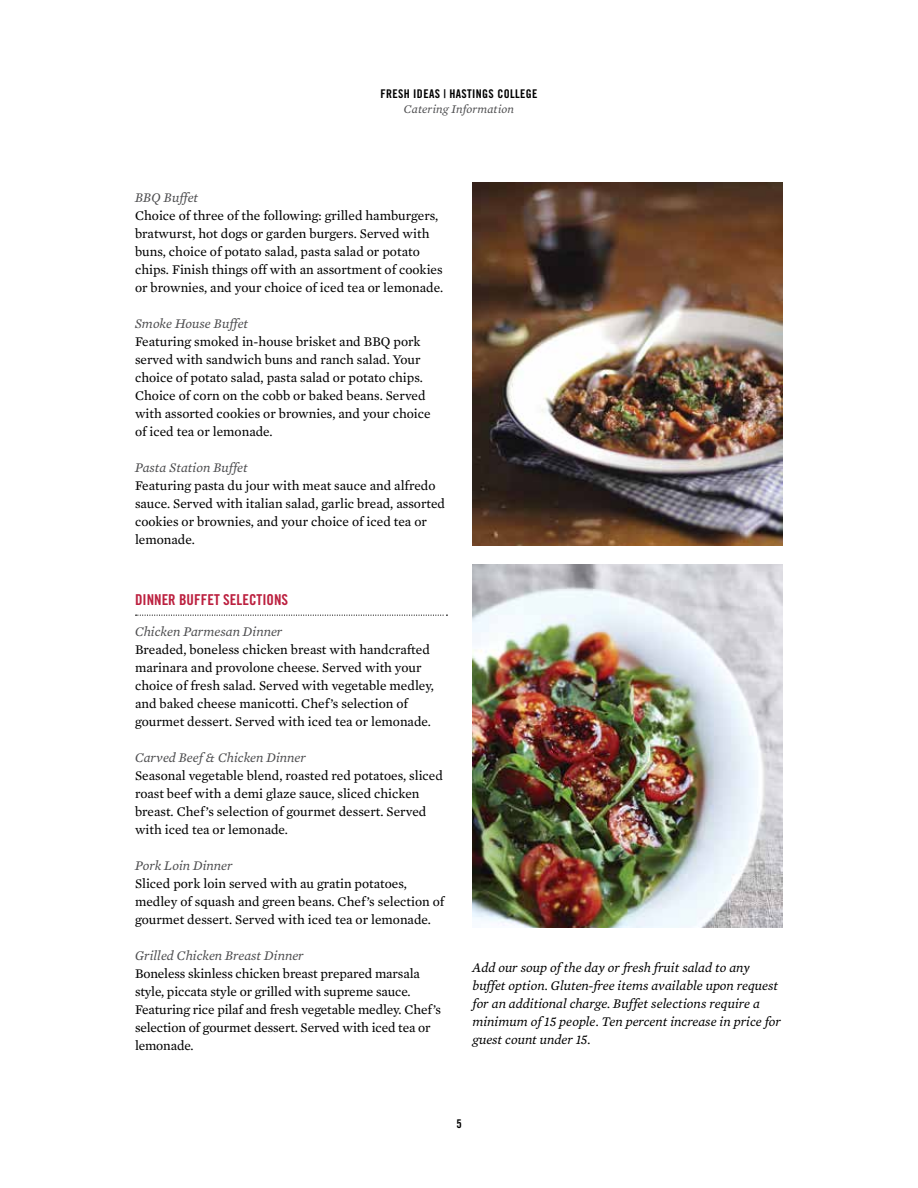
<style>
.page{position:relative;width:918px;height:1188px;background:#fff}
.page>*{position:absolute;margin:0;border:0;box-sizing:border-box;transform-origin:0 0}
.t1{font:15px "Trade Gothic Bold Cond Twenty";color:#bc203f}
.t2{font:13.5px/18px "Mercury Text G2";color:#000}
.t3{font:italic 13.5px/18px "Mercury Text G2";color:#000}
.t4{font:italic 13.5px "Mercury Text G2";color:#4d4d4f}
.t5{font:12px "Trade Gothic Bold Cond Twenty";letter-spacing:.03em;color:#000}
.t6{font:italic 12px "Mercury Text G2";color:#4d4d4f}
</style>
<div class="page">
<img style="left:472px;top:182px;width:311px;height:363px">
<svg style="left:136px;top:615px;width:311px;height:1px"></svg>
<img style="left:472px;top:564px;width:311px;height:363px">
<p class="t5" style="left:380px;top:86px;width:159px">FRESH IDEAS | HASTINGS COLLEGE</p>
<p class="t6" style="left:404px;top:101px;width:111px">Catering Information</p>
<p class="t4" style="left:135px;top:189px;width:65px">BBQ Buffet</p>
<p class="t2" style="left:135px;top:206px;width:310px">Choice of three of the following: grilled hamburgers, bratwurst, hot dogs or garden burgers. Served with buns, choice of potato salad, pasta salad or potato chips. Finish things off with an assortment of cookies or brownies, and your choice of iced tea or lemonade.</p>
<p class="t4" style="left:135px;top:315px;width:115px">Smoke House Buffet</p>
<p class="t2" style="left:135px;top:332px;width:297px">Featuring smoked in-house brisket and BBQ pork served with sandwich buns and ranch salad. Your choice of potato salad, pasta salad or potato chips.<br>Choice of corn on the cobb or baked beans. Served with assorted cookies or brownies, and your choice of iced tea or lemonade.</p>
<p class="t4" style="left:135px;top:459px;width:114px">Pasta Station Buffet</p>
<p class="t2" style="left:135px;top:476px;width:312px">Featuring pasta du jour with meat sauce and alfredo sauce. Served with italian salad, garlic bread, assorted cookies or brownies, and your choice of iced tea or lemonade.</p>
<p class="t1" style="left:135px;top:591px;width:155px">DINNER BUFFET SELECTIONS</p>
<p class="t4" style="left:135px;top:623px;width:149px">Chicken Parmesan Dinner</p>
<p class="t2" style="left:135px;top:641px;width:301px">Breaded, boneless chicken breast with handcrafted marinara and provolone cheese. Served with your choice of fresh salad. Served with vegetable medley, and baked cheese manicotti. Chef’s selection of gourmet dessert. Served with iced tea or lemonade.</p>
<p class="t4" style="left:135px;top:749px;width:172px">Carved Beef &amp; Chicken Dinner</p>
<p class="t2" style="left:135px;top:766px;width:310px">Seasonal vegetable blend, roasted red potatoes, sliced roast beef with a demi glaze sauce, sliced chicken breast. Chef’s selection of gourmet dessert. Served with iced tea or lemonade.</p>
<p class="t4" style="left:135px;top:857px;width:99px">Pork Loin Dinner</p>
<p class="t2" style="left:135px;top:874px;width:311px">Sliced pork loin served with au gratin potatoes, medley of squash and green beans. Chef’s selection of gourmet dessert. Served with iced tea or lemonade.</p>
<p class="t4" style="left:135px;top:947px;width:170px">Grilled Chicken Breast Dinner</p>
<p class="t2" style="left:135px;top:964px;width:308px">Boneless skinless chicken breast prepared marsala style, piccata style or grilled with supreme sauce.<br>Featuring rice pilaf and fresh vegetable medley. Chef’s selection of gourmet dessert. Served with iced tea or lemonade.</p>
<p class="t3" style="left:472px;top:959px;width:310px">Add our soup of the day or fresh fruit salad to any buffet option. Gluten-free items available upon request for an additional charge. Buffet selections require a minimum of 15 people. Ten percent increase in price for guest count under 15.</p>
<p class="t5" style="left:456px;top:1117px;width:7px">5</p>
</div>
